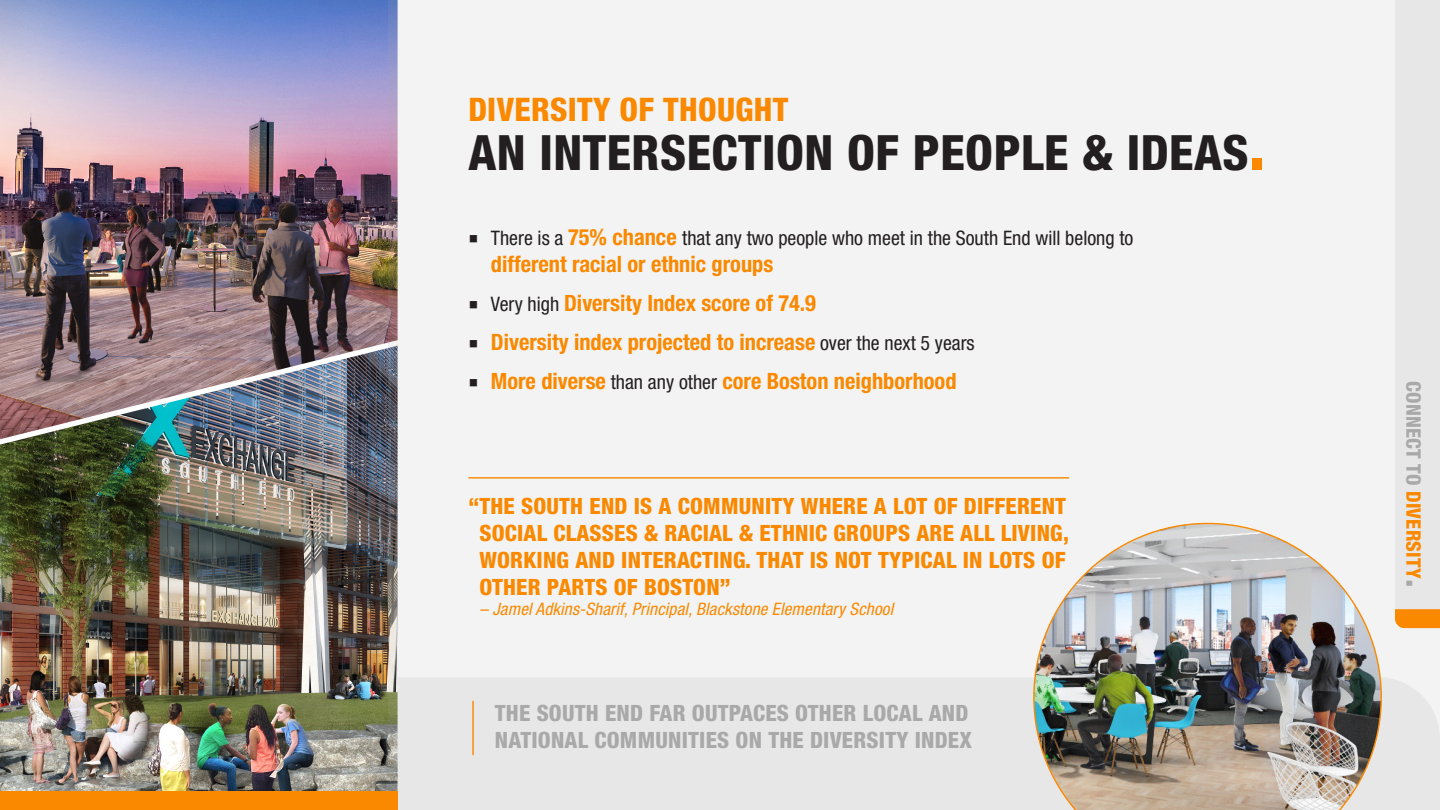
<style>
.page{position:relative;width:1440px;height:810px;background:#fff}
.page>*{position:absolute;margin:0;border:0;box-sizing:border-box;transform-origin:0 0}
.t1{font:800 condensed 48.75px "Helvetica Neue LT Std";letter-spacing:.01em;color:#231f20}
.t2{font:800 condensed 32.5px "Helvetica Neue LT Std";letter-spacing:.01em;color:#fa8900}
.t3{font:700 condensed 22.5px "Helvetica Neue LT Std";color:#fa8900}
.t4{font:800 condensed 22.5px/27px "Helvetica Neue LT Std";letter-spacing:.01em;color:#fa8900}
.t5{font:800 condensed 22.5px/27px "Helvetica Neue LT Std";letter-spacing:.01em;color:#aaa9aa}
.t6{font:condensed 20px "Helvetica Neue LT Std";color:#231f20}
.t7{font:800 condensed 20px "Helvetica Neue LT Std";letter-spacing:.01em;color:#aaa9aa}
.t8{font:italic condensed 17.25px "Helvetica Neue LT Std";letter-spacing:.01em;color:#fa8900}
.s1{font-size:61.25px;color:#fa8900}
.s2{font-family:"Minion Pro";font-stretch:normal;font-size:25px}
.s3{font-weight:700;font-size:22.5px;color:#fa8900}
.s4{font-family:"Minion Pro";font-weight:400;font-stretch:normal;font-size:25px;color:#231f20}
.s5{font-weight:400;font-size:20px;color:#231f20}
.s6{color:#fa8900}
.s7{font-size:32.5px}
</style>
<div class="page">
<img style="left:0;top:0;width:389px;height:346px">
<img style="left:0;top:346px;width:389px;height:445px">
<div style="left:389px;top:0;width:1051px;height:810px;background:#f3f3f3"></div>
<div style="left:1395px;top:0;width:45px;height:612px;background:#e8e7e8"></div>
<svg style="left:1395px;top:609px;width:45px;height:19px"></svg>
<div style="left:0;top:791px;width:398px;height:19px;background:#fa8900"></div>
<div style="left:398px;top:678px;width:1042px;height:132px;background:#e8e7e8"></div>
<hr style="left:472px;top:701px;width:2px;height:54px;background:#fa8900">
<hr style="left:468px;top:477px;width:601px;height:2px;background:#fa8900">
<img style="left:1033px;top:523px;width:349px;height:287px">
<p class="t2" style="left:468px;top:89px;width:322px">DIVERSITY OF THOUGHT</p>
<p class="t1" style="left:468px;top:122px;width:798px">AN INTERSECTION OF PEOPLE &amp; IDEAS<span class="s1">.</span></p>
<p class="t6" style="left:468px;top:226px;width:667px"><span class="s2">■</span> There is a <span class="s3">75% chance</span> that any two people who meet in the South End will belong to</p>
<p class="t3" style="left:491px;top:251px;width:284px">different racial or ethnic groups</p>
<p class="t3" style="left:468px;top:289px;width:349px"><span class="s4">■</span> <span class="s5">Very high</span> Diversity Index score of 74.9</p>
<p class="t3" style="left:468px;top:328px;width:508px"><span class="s4">■</span> Diversity index projected to increase <span class="s5">over the next 5 years</span></p>
<p class="t3" style="left:468px;top:367px;width:490px"><span class="s4">■</span> More diverse <span class="s5">than any other</span> core Boston neighborhood</p>
<p class="t4" style="left:479px;top:492px;width:591px;text-indent:-11px">“THE SOUTH END IS A COMMUNITY WHERE A LOT OF DIFFERENT SOCIAL CLASSES &amp; RACIAL &amp; ETHNIC GROUPS ARE ALL LIVING, WORKING AND INTERACTING. THAT IS NOT TYPICAL IN LOTS OF OTHER PARTS OF BOSTON”</p>
<p class="t8" style="left:479px;top:599px;width:415px">– Jamel Adkins-Sharif, Principal, Blackstone Elementary School</p>
<p class="t5" style="left:495px;top:699px;width:478px">THE SOUTH END FAR OUTPACES OTHER LOCAL AND<br>NATIONAL COMMUNITIES ON THE DIVERSITY INDEX</p>
<p class="t7" style="left:1426px;top:381px;width:207px;rotate:90deg">CONNECT TO <span class="s6">DIVERSITY</span><span class="s7">.</span></p>
</div>
